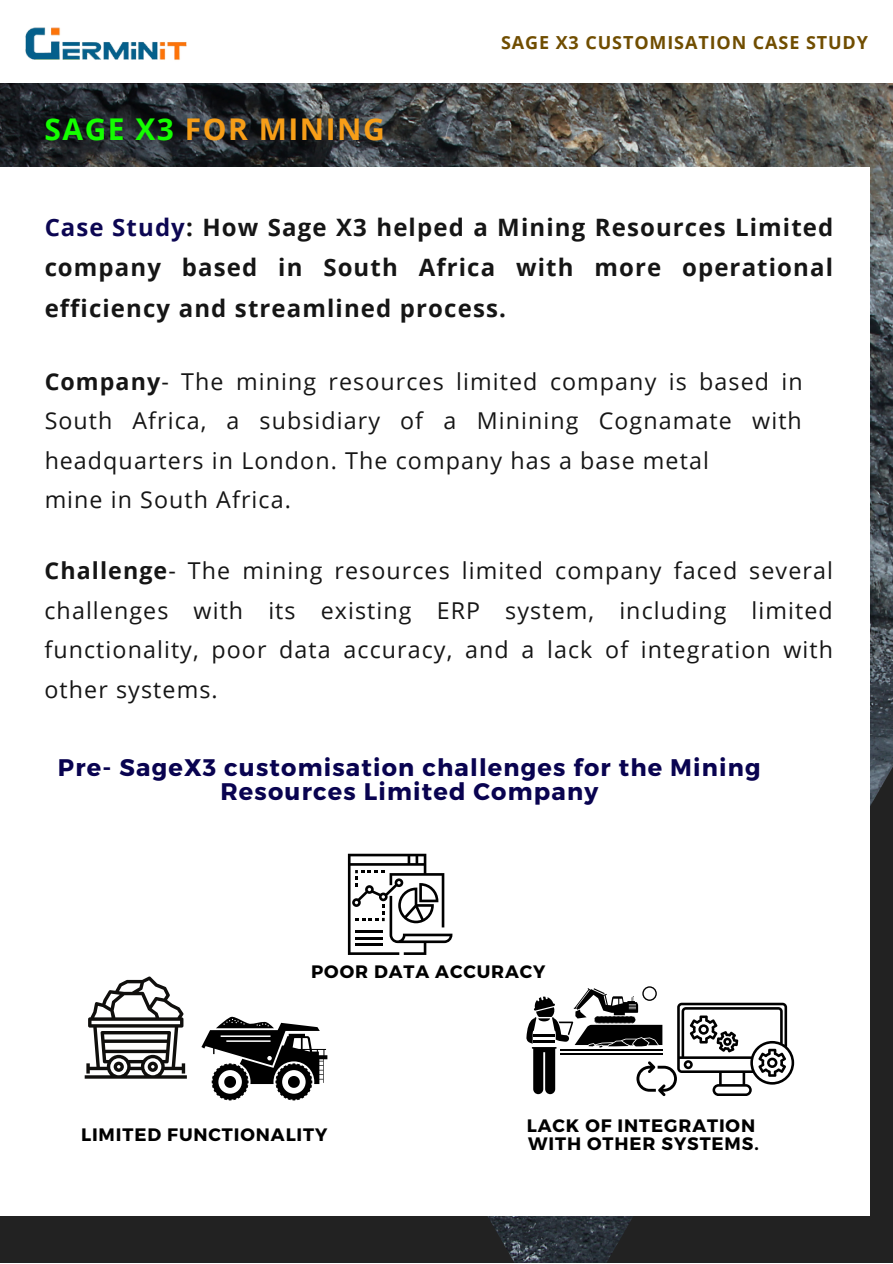
<style>
.page{position:relative;width:893px;height:1264px;background:#fff}
.page>*{position:absolute;margin:0;border:0;box-sizing:border-box;transform-origin:0 0}
.t1{font:700 30px "Open Sans";letter-spacing:.05em;color:#f79e18}
.t2{font:700 24px/40.5px "Open Sans";letter-spacing:.045em;color:#121212;text-align:justify}
.t3{font:700 24px/23.5px "Montserrat";letter-spacing:.05em;color:#090350;text-align:center}
.t4{font:23.25px/39.3px "Open Sans";letter-spacing:.045em;color:#121212;text-align:justify}
.t5{font:700 18px/18px "Montserrat";letter-spacing:.05em;color:#000}
.t6{font:700 18px "Open Sans";letter-spacing:.05em;color:#704d00}
.s1{color:#14ff00}
.s2{color:#090350}
.s3{font-weight:700}
</style>
<div class="page">
<img style="left:0;top:83px;width:892px;height:1179px">
<div style="left:0;top:167px;width:869px;height:1047px;background:#fff"></div>
<img style="left:25px;top:27px;width:162px;height:33px">
<svg style="left:85px;top:976px;width:102px;height:102px"></svg>
<svg style="left:201px;top:1016px;width:126px;height:84px"></svg>
<svg style="left:348px;top:853px;width:104px;height:101px"></svg>
<svg style="left:526px;top:986px;width:268px;height:110px"></svg>
<p class="t1" style="left:44px;top:108px;width:342px"><span class="s1">SAGE X3</span> FOR MINING</p>
<p class="t6" style="left:501px;top:30px;width:368px">SAGE X3 CUSTOMISATION CASE STUDY</p>
<p class="t2" style="left:44px;top:206px;width:790px"><span class="s2">Case Study</span>: How Sage X3 helped a Mining Resources Limited company based in South Africa with more operational efficiency and streamlined process.</p>
<p class="t4" style="left:44px;top:361px;width:759px;text-align:left"><span class="s3">Company</span>- The mining resources limited company is based in South Africa, a subsidiary of a Minining Cognamate with headquarters in London. The company has a base metal<br>mine in South Africa.</p>
<p class="t4" style="left:44px;top:551px;width:790px"><span class="s3">Challenge</span>- The mining resources limited company faced several challenges with its existing ERP system, including limited functionality, poor data accuracy, and a lack of integration with other systems.</p>
<p class="t3" style="left:58px;top:754px;width:704px">Pre- SageX3 customisation challenges for the Mining<br>Resources Limited Company</p>
<p class="t5" style="left:311px;top:961px;width:236px">POOR DATA ACCURACY</p>
<p class="t5" style="left:81px;top:1124px;width:248px">LIMITED FUNCTIONALITY</p>
<p class="t5" style="left:526px;top:1115px;width:233px">LACK OF INTEGRATION<br>WITH OTHER SYSTEMS.</p>
</div>
